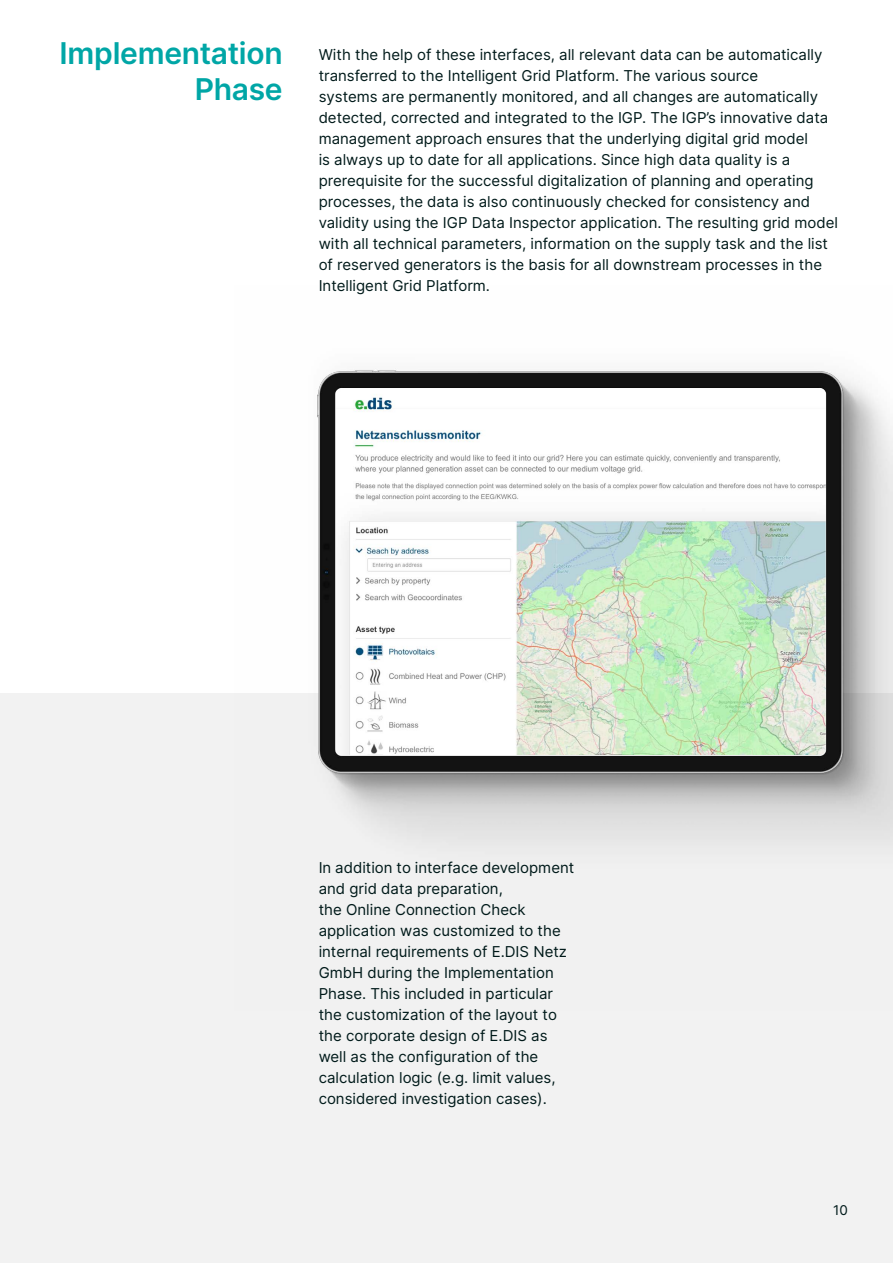
<style>
.page{position:relative;width:893px;height:1263px;background:#fff}
.page>*{position:absolute;margin:0;border:0;box-sizing:border-box;transform-origin:0 0}
.t1{font:600 30px/36px "Inter";letter-spacing:-.01em;color:#00a6a6;text-align:right}
.t2{font:15px/21px "Inter";color:#001a1a}
.t3{font:13.5px "Inter";color:#001a1a}
</style>
<div class="page">
<div style="left:0;top:693px;width:893px;height:570px;background:#f2f2f2"></div>
<img style="left:317px;top:368px;width:576px;height:474px">
<img style="left:336px;top:388px;width:490px;height:367px">
<h1 class="t1" style="left:60px;top:34px;width:225px">Implementation<br>Phase</h1>
<p class="t2" style="left:319px;top:44px;width:521px">With the help of these interfaces, all relevant data can be automatically transferred to the Intelligent Grid Platform. The various source<br>systems are permanently monitored, and all changes are automatically detected, corrected and integrated to the IGP. The IGP’s innovative data management approach ensures that the underlying digital grid model<br>is always up to date for all applications. Since high data quality is a prerequisite for the successful digitalization of planning and operating processes, the data is also continuously checked for consistency and validity using the IGP Data Inspector application. The resulting grid model with all technical parameters, information on the supply task and the list of reserved generators is the basis for all downstream processes in the Intelligent Grid Platform.</p>
<p class="t2" style="left:319px;top:857px;width:257px">In addition to interface development and grid data preparation,<br>the Online Connection Check application was customized to the internal requirements of E.DIS Netz GmbH during the Implementation Phase. This included in particular the customization of the layout to the corporate design of E.DIS as well as the configuration of the calculation logic (e.g. limit values, considered investigation cases).</p>
<p class="t3" style="left:833px;top:1200px;width:16px">10</p>
</div>
